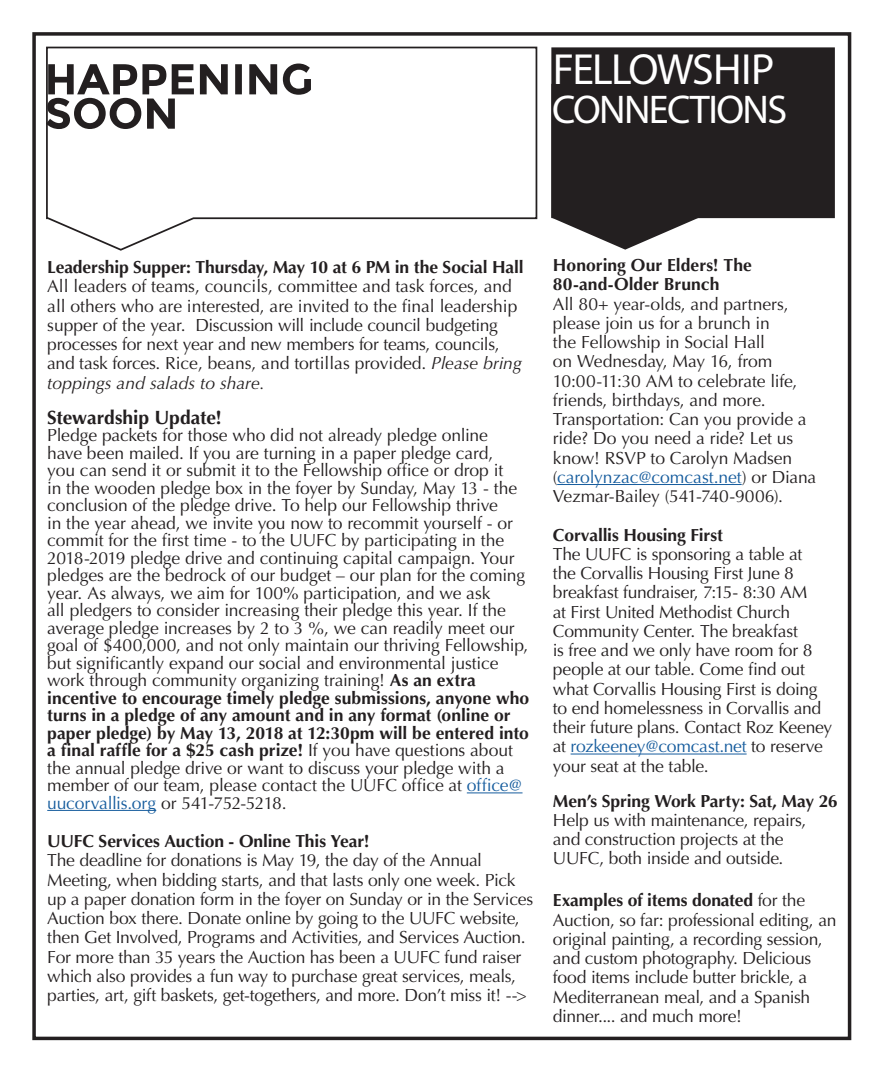
<style>
.page{position:relative;width:882px;height:1071px;background:#fff}
.page>*{position:absolute;margin:0;border:0;box-sizing:border-box;transform-origin:0 0}
.t1{font:43.75px "Myriad Pro";letter-spacing:-.04em;color:#fff}
.t2{font:40.25px "Myriad Pro";letter-spacing:-.04em;color:#fff}
.t3{font:700 19.25px "Optima";letter-spacing:-.005em;color:#231f20}
.t4{font:17.5px/19.2px "Optima";letter-spacing:-.015em;color:#231f20}
.t5{font:700 17.5px/19.2px "Optima";letter-spacing:-.005em;color:#231f20}
.s1{font-style:italic}
.s2{font-weight:700}
.s3{color:#175d9e}
</style>
<div class="page">
<div style="left:32px;top:32px;width:819px;height:1008px;border:4px solid #231f20"></div>
<div style="left:551px;top:47px;width:284px;height:171px;background:#231f20"></div>
<svg style="left:551px;top:84px;width:148px;height:166px"></svg>
<svg style="left:46px;top:46px;width:492px;height:205px"></svg>
<svg style="left:46px;top:64px;width:265px;height:65px"></svg>
<hr style="left:467px;top:792px;width:56px;height:1px;background:#175d9e">
<hr style="left:47px;top:810px;width:109px;height:1px;background:#175d9e">
<div style="left:552px;top:94px;width:282px;height:54px;background:#231f20"></div>
<hr style="left:557px;top:484px;width:185px;height:1px;background:#175d9e">
<hr style="left:571px;top:754px;width:176px;height:1px;background:#175d9e">
<p class="t1" style="left:553px;top:43px;width:223px">FELLOWSHIP</p>
<p class="t2" style="left:552px;top:85px;width:237px">CONNECTIONS</p>
<p class="t5" style="left:47px;top:258px;width:478px">Leadership Supper: Thursday, May 10 at 6 PM in the Social Hall</p>
<p class="t4" style="left:47px;top:277px;width:476px">All leaders of teams, councils, committee and task forces, and all others who are interested, are invited to the final leadership supper of the year. Discussion will include council budgeting processes for next year and new members for teams, councils, and task forces. Rice, beans, and tortillas provided. <span class="s1">Please bring toppings and salads to share.</span></p>
<p class="t3" style="left:47px;top:406px;width:176px">Stewardship Update!</p>
<p class="t4" style="left:47px;top:427px;width:484px;line-height:17.5px">Pledge packets for those who did not already pledge online<br>have been mailed. If you are turning in a paper pledge card,<br>you can send it or submit it to the Fellowship office or drop it<br>in the wooden pledge box in the foyer by Sunday, May 13 - the conclusion of the pledge drive. To help our Fellowship thrive<br>in the year ahead, we invite you now to recommit yourself - or commit for the first time - to the UUFC by participating in the 2018-2019 pledge drive and continuing capital campaign. Your pledges are the bedrock of our budget – our plan for the coming year. As always, we aim for 100% participation, and we ask<br>all pledgers to consider increasing their pledge this year. If the average pledge increases by 2 to 3 %, we can readily meet our goal of $400,000, and not only maintain our thriving Fellowship, but significantly expand our social and environmental justice work through community organizing training! <span class="s2">As an extra incentive to encourage timely pledge submissions, anyone who turns in a pledge of any amount and in any format (online or paper pledge) by May 13, 2018 at 12:30pm will be entered into a final raffle for a $25 cash prize!</span> If you have questions about the annual pledge drive or want to discuss your pledge with a member of our team, please contact the UUFC office at <span class="s3">office@ uucorvallis.org</span> or 541-752-5218.</p>
<p class="t5" style="left:47px;top:832px;width:324px">UUFC Services Auction - Online This Year!</p>
<p class="t4" style="left:47px;top:851px;width:488px">The deadline for donations is May 19, the day of the Annual Meeting, when bidding starts, and that lasts only one week. Pick up a paper donation form in the foyer on Sunday or in the Services Auction box there. Donate online by going to the UUFC website, then Get Involved, Programs and Activities, and Services Auction.<br>For more than 35 years the Auction has been a UUFC fund raiser which also provides a fun way to purchase great services, meals, parties, art, gift baskets, get-togethers, and more. Don’t miss it! --&gt;</p>
<p class="t5" style="left:553px;top:256px;width:201px">Honoring Our Elders! The<br>80-and-Older Brunch</p>
<p class="t4" style="left:553px;top:294px;width:265px">All 80+ year-olds, and partners, please join us for a brunch in<br>the Fellowship in Social Hall<br>on Wednesday, May 16, from<br>10:00-11:30 AM to celebrate life, friends, birthdays, and more.<br>Transportation: Can you provide a ride? Do you need a ride? Let us know! RSVP to Carolyn Madsen (<span class="s3">carolynzac@comcast.net</span>) or Diana<br>Vezmar-Bailey (541-740-9006).</p>
<p class="t5" style="left:553px;top:525px;width:171px">Corvallis Housing First</p>
<p class="t4" style="left:553px;top:544px;width:281px">The UUFC is sponsoring a table at<br>the Corvallis Housing First June 8 breakfast fundraiser, 7:15- 8:30 AM<br>at First United Methodist Church Community Center. The breakfast<br>is free and we only have room for 8 people at our table. Come find out what Corvallis Housing First is doing to end homelessness in Corvallis and their future plans. Contact Roz Keeney at <span class="s3">rozkeeney@comcast.net</span> to reserve your seat at the table.</p>
<p class="t5" style="left:553px;top:791px;width:286px">Men’s Spring Work Party: Sat, May 26</p>
<p class="t4" style="left:553px;top:810px;width:255px">Help us with maintenance, repairs, and construction projects at the<br>UUFC, both inside and outside.</p>
<p class="t4" style="left:553px;top:891px;width:285px"><span class="s2">Examples of items donated</span> for the Auction, so far: professional editing, an original painting, a recording session, and custom photography. Delicious food items include butter brickle, a Mediterranean meal, and a Spanish dinner.... and much more!</p>
</div>
